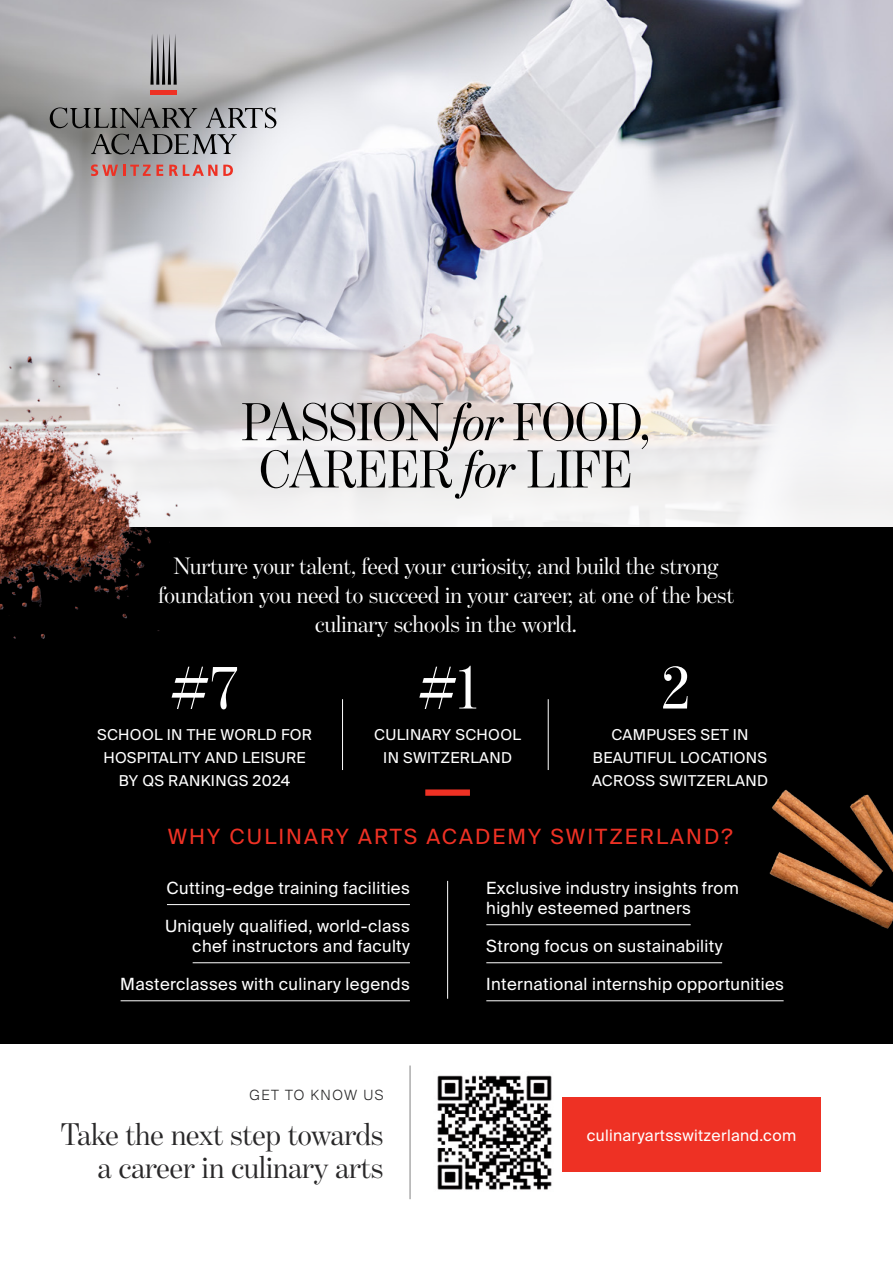
<style>
.page{position:relative;width:893px;height:1263px;background:#fff}
.page>*{position:absolute;margin:0;border:0;box-sizing:border-box;transform-origin:0 0}
.t1{font:64.2px "Benton Mod Disp";color:#fff}
.t2{font:54px/47.2px "Benton Mod Disp";letter-spacing:-.01em;color:#000;text-align:center}
.t3{font:31.8px "Benton Mod Disp";color:#292829}
.t4{font:24px/28.8px "Benton Mod Disp";color:#fff;text-align:center}
.t5{font:21px "Suisse Intl";letter-spacing:.1em;color:#ee3124}
.t6{font:16.8px/20.1px "Suisse Intl";letter-spacing:.02em;color:#fff}
.t7{font:15.75px "Suisse Intl";letter-spacing:.02em;color:#fff}
.t8{font:15px/23.1px "Suisse Intl";letter-spacing:.02em;color:#fff;text-align:center}
.t9{font:300 14.1px "Suisse Intl";letter-spacing:.1em;color:#292829}
.s1{font-style:italic}
</style>
<div class="page">
<img style="left:0;top:0;width:893px;height:56px">
<svg style="left:0;top:56px;width:893px;height:471px"></svg>
<div style="left:0;top:527px;width:893px;height:517px;background:#000"></div>
<img style="left:0;top:347px;width:205px;height:292px">
<hr style="left:486px;top:924px;width:205px;height:1px;background:#fff">
<hr style="left:486px;top:962px;width:236px;height:1px;background:#fff">
<hr style="left:486px;top:1000px;width:298px;height:1px;background:#fff">
<hr style="left:167px;top:904px;width:243px;height:1px;background:#fff">
<hr style="left:193px;top:962px;width:217px;height:1px;background:#fff">
<hr style="left:121px;top:1000px;width:289px;height:1px;background:#fff">
<hr style="left:447px;top:881px;width:1px;height:118px;background:#fff">
<hr style="left:342px;top:699px;width:1px;height:71px;background:#fff">
<hr style="left:548px;top:699px;width:1px;height:71px;background:#fff">
<div style="left:425px;top:789px;width:45px;height:7px;background:#ee3124"></div>
<img style="left:769px;top:789px;width:124px;height:140px">
<svg style="left:150px;top:33px;width:27px;height:52px"></svg>
<div style="left:150px;top:90px;width:27px;height:5px;background:#ee3124"></div>
<svg style="left:91px;top:164px;width:72px;height:12px"></svg>
<svg style="left:169px;top:165px;width:48px;height:11px"></svg>
<svg style="left:223px;top:165px;width:10px;height:11px"></svg>
<svg style="left:206px;top:107px;width:70px;height:21px"></svg>
<svg style="left:50px;top:107px;width:147px;height:21px;background:#6b6b6a"></svg>
<svg style="left:91px;top:134px;width:146px;height:20px;background:#7a7a7c"></svg>
<hr style="left:410px;top:1065px;width:1px;height:134px;background:#000">
<div style="left:561px;top:1098px;width:260px;height:74px;background:#ee3124"></div>
<img style="left:437px;top:1075px;width:115px;height:115px">
<h2 class="t2" style="left:242px;top:398px;width:410px">PASSION <span class="s1">for</span> FOOD,<br>CAREER <span class="s1">for</span> LIFE</h2>
<h3 class="t4" style="left:158px;top:551px;width:577px">Nurture your talent, feed your curiosity, and build the strong foundation you need to succeed in your career, at one of the best culinary schools in the world.</h3>
<h1 class="t1" style="left:170px;top:651px;width:70px">#7</h1>
<h1 class="t1" style="left:418px;top:651px;width:61px">#1</h1>
<h1 class="t1" style="left:661px;top:651px;width:30px">2</h1>
<p class="t8" style="left:97px;top:723px;width:216px">SCHOOL IN THE WORLD FOR<br>HOSPITALITY AND LEISURE<br>BY QS RANKINGS 2024</p>
<p class="t8" style="left:592px;top:723px;width:177px">CAMPUSES SET IN<br>BEAUTIFUL LOCATIONS<br>ACROSS SWITZERLAND</p>
<p class="t8" style="left:374px;top:723px;width:148px">CULINARY SCHOOL<br>IN SWITZERLAND</p>
<p class="t5" style="left:168px;top:824px;width:566px">WHY CULINARY ARTS ACADEMY SWITZERLAND?</p>
<p class="t6" style="left:167px;top:878px;width:245px">Cutting-edge training facilities</p>
<p class="t6" style="left:165px;top:916px;width:246px;text-align:right">Uniquely qualified, world-class chef instructors and faculty</p>
<p class="t6" style="left:120px;top:974px;width:291px">Masterclasses with culinary legends</p>
<p class="t9" style="left:249px;top:1087px;width:135px">GET TO KNOW US</p>
<p class="t6" style="left:486px;top:878px;width:254px">Exclusive industry insights from highly esteemed partners</p>
<p class="t6" style="left:486px;top:936px;width:238px">Strong focus on sustainability</p>
<p class="t6" style="left:486px;top:974px;width:299px">International internship opportunities</p>
<h3 class="t3" style="left:61px;top:1117px;width:324px">Take the next step towards</h3>
<p class="t7" style="left:587px;top:1126px;width:211px">culinaryartsswitzerland.com</p>
<h3 class="t3" style="left:98px;top:1150px;width:287px">a career in culinary arts</h3>
</div>
